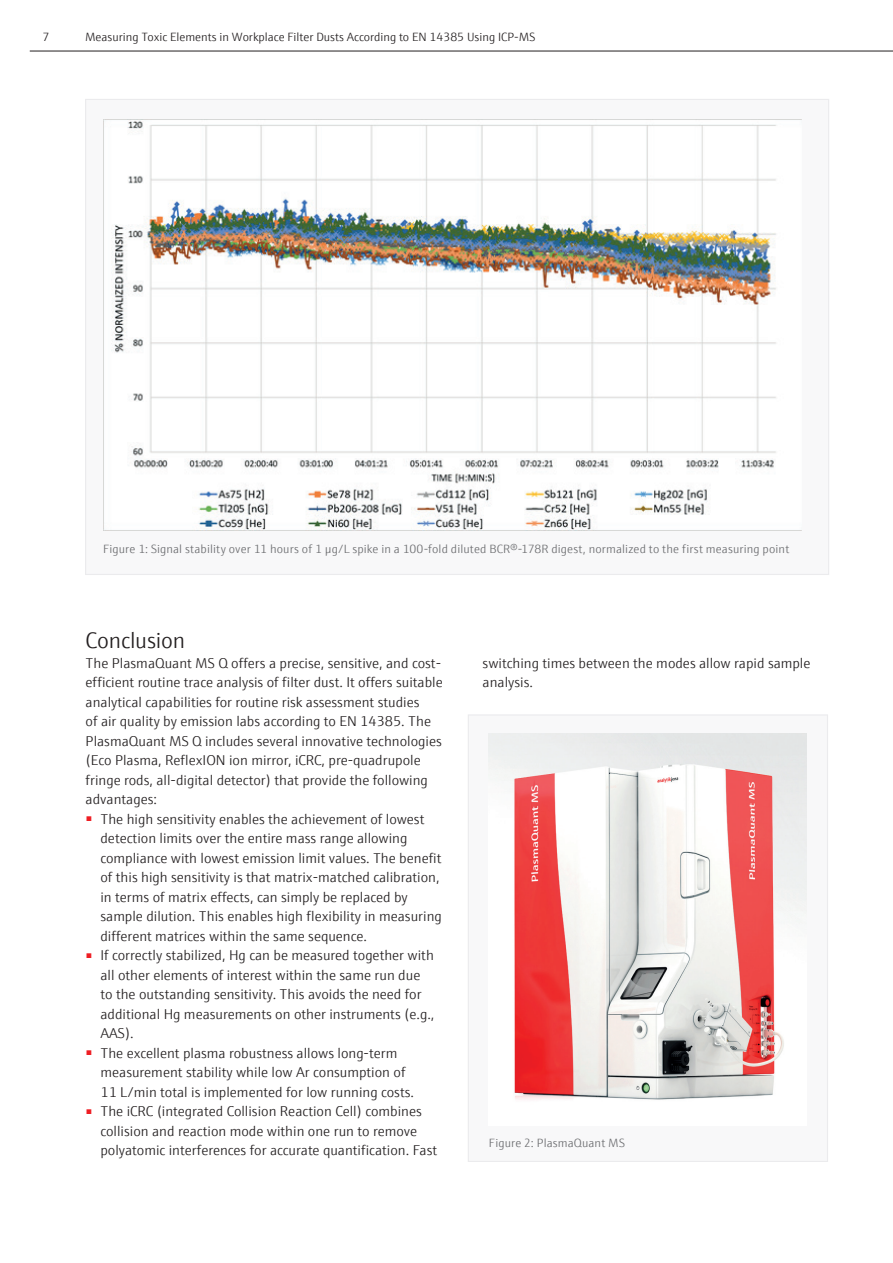
<style>
.page{position:relative;width:893px;height:1263px;background:#fff}
.page>*{position:absolute;margin:0;border:0;box-sizing:border-box;transform-origin:0 0}
.t1{font:300 22.5px "E+H Sans";letter-spacing:-.01em;color:#231f20}
.t2{font:300 14.25px/19.5px "E+H Sans";color:#231f20}
.t3{font:300 12px "E+H Sans";letter-spacing:.01em;color:#6c6d70}
.t4{font:300 12px "E+H Sans";color:#231f20}
</style>
<div class="page">
<hr style="left:30px;top:51px;width:863px;height:1px;background:#231f20">
<div style="left:85px;top:99px;width:744px;height:476px;background:#f8f8f9;border:1px solid #ebebed"></div>
<img style="left:104px;top:119px;width:698px;height:411px">
<div style="left:468px;top:714px;width:360px;height:448px;background:#f8f8f9;border:1px solid #ebebed"></div>
<img style="left:489px;top:733px;width:317px;height:367px">
<p class="t4" style="left:43px;top:29px;width:8px">7</p>
<p class="t4" style="left:85px;top:29px;width:452px">Measuring Toxic Elements in Workplace Filter Dusts According to EN 14385 Using ICP-MS</p>
<p class="t3" style="left:103px;top:540px;width:688px">Figure 1: Signal stability over 11 hours of 1 µg/L spike in a 100-fold diluted BCR®-178R digest, normalized to the first measuring point</p>
<h1 class="t1" style="left:86px;top:624px;width:101px">Conclusion</h1>
<p class="t2" style="left:86px;top:652px;width:359px">The PlasmaQuant MS Q offers a precise, sensitive, and cost&shy;efficient routine trace analysis of filter dust. It offers suitable analytical capabilities for routine risk assessment studies<br>of air quality by emission labs according to EN 14385. The PlasmaQuant MS Q includes several innovative technologies (Eco Plasma, ReflexION ion mirror, iCRC, pre-quadrupole fringe rods, all-digital detector) that provide the following advantages:</p>
<p class="t2" style="left:100px;top:808px;width:343px;text-indent:-15px"><sup>■</sup> The high sensitivity enables the achievement of lowest detection limits over the entire mass range allowing compliance with lowest emission limit values. The benefit of this high sensitivity is that matrix-matched calibration, in terms of matrix effects, can simply be replaced by sample dilution. This enables high flexibility in measuring different matrices within the same sequence.</p>
<p class="t2" style="left:100px;top:944px;width:335px;text-indent:-15px"><sup>■</sup> If correctly stabilized, Hg can be measured together with all other elements of interest within the same run due to the outstanding sensitivity. This avoids the need for additional Hg measurements on other instruments (e.g., AAS).</p>
<p class="t2" style="left:100px;top:1042px;width:315px;text-indent:-15px"><sup>■</sup> The excellent plasma robustness allows long-term measurement stability while low Ar consumption of<br>11 L/min total is implemented for low running costs.</p>
<p class="t2" style="left:100px;top:1100px;width:338px;text-indent:-15px"><sup>■</sup> The iCRC (integrated Collision Reaction Cell) combines collision and reaction mode within one run to remove polyatomic interferences for accurate quantification. Fast</p>
<p class="t2" style="left:483px;top:652px;width:329px">switching times between the modes allow rapid sample analysis.</p>
<p class="t3" style="left:489px;top:1134px;width:138px">Figure 2: PlasmaQuant MS</p>
</div>
